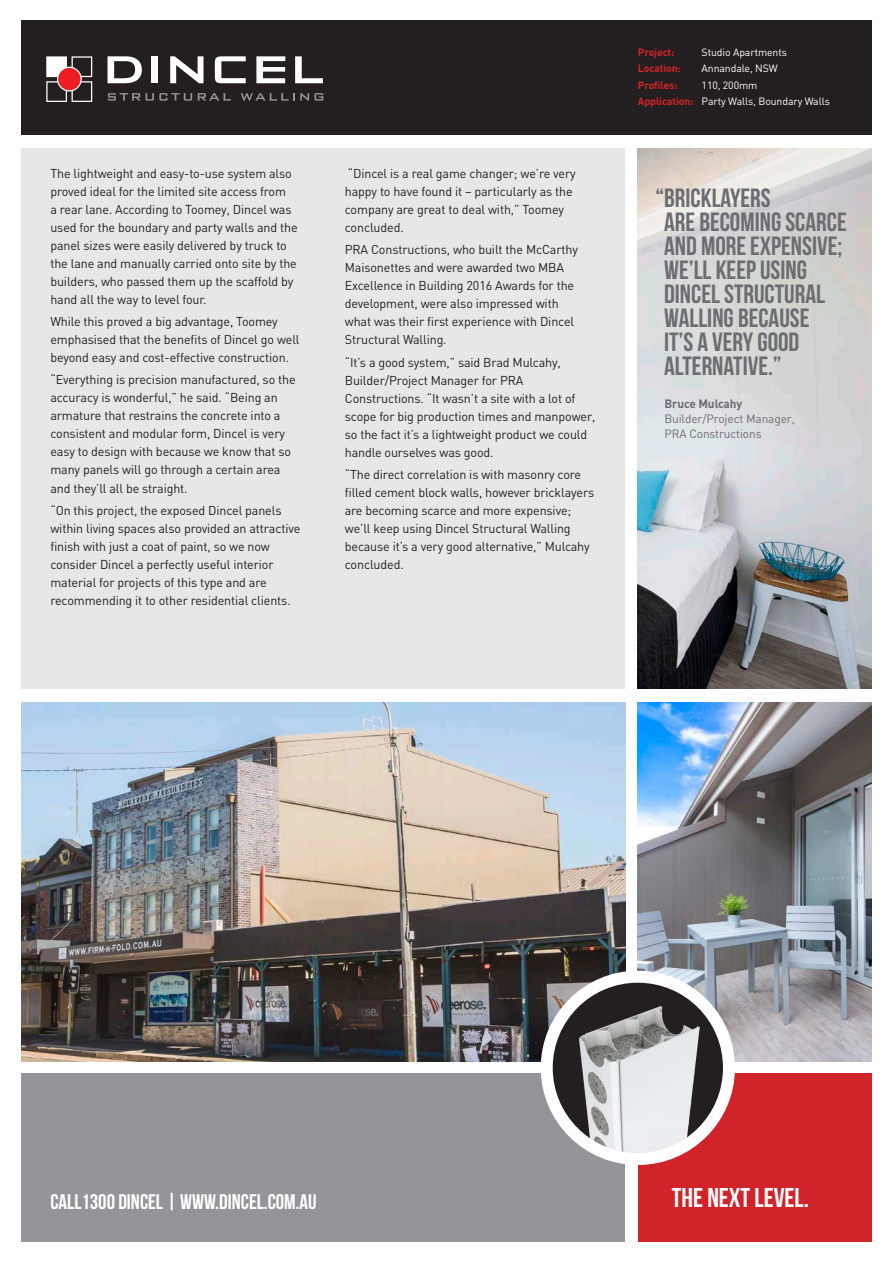
<style>
.page{position:relative;width:893px;height:1263px;background:#fff}
.page>*{position:absolute;margin:0;border:0;box-sizing:border-box;transform-origin:0 0}
.t1{font:27.15px "Bebas Neue";color:#fff}
.t2{font:26.4px/24px "Bebas Neue";color:#6c6d70}
.t3{font:21.15px "Bebas Neue";color:#fff}
.t4{font:12.75px/18px "DIN";letter-spacing:-.01em;color:#231f20}
.t5{font:12px/15px "DIN";letter-spacing:-.01em;color:#6c6d70}
.t6{font:700 12px "DIN";letter-spacing:-.01em;color:#6c6d70}
.t7{font:10.5px/16.5px "DIN";letter-spacing:-.01em;color:#fff}
.t8{font:700 10.5px "DIN";letter-spacing:-.01em;color:#d1232a}
.s1{font-weight:700;color:#d1232a}
</style>
<div class="page">
<div style="left:21px;top:20px;width:851px;height:115px;background:#231f20"></div>
<svg style="left:108px;top:56px;width:34px;height:27px"></svg>
<div style="left:152px;top:56px;width:6px;height:27px;background:#fff"></div>
<svg style="left:170px;top:56px;width:33px;height:27px"></svg>
<svg style="left:215px;top:56px;width:31px;height:27px"></svg>
<svg style="left:256px;top:56px;width:29px;height:27px"></svg>
<svg style="left:295px;top:56px;width:28px;height:27px"></svg>
<svg style="left:46px;top:56px;width:46px;height:46px"></svg>
<div style="left:58px;top:68px;width:23px;height:22px;background:#ee1d23;border-radius:50%"></div>
<svg style="left:108px;top:93px;width:84px;height:8px"></svg>
<svg style="left:198px;top:93px;width:33px;height:8px"></svg>
<svg style="left:241px;top:93px;width:82px;height:8px"></svg>
<img style="left:21px;top:702px;width:604px;height:359px">
<div style="left:638px;top:1073px;width:234px;height:169px;background:#d1232a"></div>
<div style="left:21px;top:1073px;width:604px;height:169px;background:#939598"></div>
<img style="left:638px;top:702px;width:234px;height:359px">
<div style="left:21px;top:148px;width:604px;height:541px;background:#e6e7e9"></div>
<img style="left:555px;top:990px;width:166px;height:169px">
<div style="left:541px;top:971px;width:194px;height:194px;border:12px solid #fff;border-radius:50%"></div>
<img style="left:638px;top:148px;width:234px;height:541px">
<p class="t4" style="left:50px;top:164px;width:249px">The lightweight and easy-to-use system also proved ideal for the limited site access from<br>a rear lane. According to Toomey, Dincel was used for the boundary and party walls and the panel sizes were easily delivered by truck to the lane and manually carried onto site by the builders, who passed them up the scaffold by hand all the way to level four.</p>
<p class="t4" style="left:50px;top:312px;width:251px">While this proved a big advantage, Toomey emphasised that the benefits of Dincel go well beyond easy and cost-effective construction.</p>
<p class="t4" style="left:50px;top:371px;width:247px">“Everything is precision manufactured, so the accuracy is wonderful,” he said. “Being an armature that restrains the concrete into a consistent and modular form, Dincel is very easy to design with because we know that so many panels will go through a certain area and they’ll all be straight.</p>
<p class="t4" style="left:50px;top:501px;width:252px">“On this project, the exposed Dincel panels within living spaces also provided an attractive finish with just a coat of paint, so we now consider Dincel a perfectly useful interior material for projects of this type and are recommending it to other residential clients.</p>
<p class="t4" style="left:345px;top:164px;width:232px">“Dincel is a real game changer; we’re very happy to have found it – particularly as the company are great to deal with,” Toomey concluded.</p>
<p class="t4" style="left:345px;top:240px;width:235px">PRA Constructions, who built the McCarthy Maisonettes and were awarded two MBA Excellence in Building 2016 Awards for the development, were also impressed with what was their first experience with Dincel Structural Walling.</p>
<p class="t4" style="left:345px;top:353px;width:252px">“It’s a good system,” said Brad Mulcahy, Builder/Project Manager for PRA Constructions. “It wasn’t a site with a lot of scope for big production times and manpower, so the fact it’s a lightweight product we could handle ourselves was good.</p>
<p class="t4" style="left:345px;top:465px;width:251px">“The direct correlation is with masonry core filled cement block walls, however bricklayers are becoming scarce and more expensive; we’ll keep using Dincel Structural Walling because it’s a very good alternative,” Mulcahy concluded.</p>
<p class="t8" style="left:638px;top:45px;width:38px">Project:</p>
<p class="t7" style="left:702px;top:43px;width:87px">Studio Apartments</p>
<p class="t8" style="left:638px;top:61px;width:45px">Location:</p>
<p class="t7" style="left:702px;top:60px;width:78px">Annandale, NSW</p>
<p class="t8" style="left:638px;top:78px;width:41px">Profiles:</p>
<p class="t7" style="left:638px;top:76px;width:194px;text-indent:64px">110, 200mm<br><span class="s1">Application:</span> Party Walls, Boundary Walls</p>
<p class="t2" style="left:664px;top:185px;width:184px;text-indent:-9px">“BRICKLAYERS<br>ARE BECOMING SCARCE<br>AND MORE EXPENSIVE;<br>WE’LL KEEP USING<br>DINCEL STRUCTURAL<br>WALLING BECAUSE<br>IT’S A VERY GOOD<br>ALTERNATIVE.”</p>
<p class="t6" style="left:664px;top:396px;width:79px">Bruce Mulcahy</p>
<p class="t5" style="left:664px;top:411px;width:132px">Builder/Project Manager,<br>PRA Constructions</p>
<p class="t3" style="left:50px;top:1190px;width:268px">CALL1300 DINCEL | WWW.DINCEL.COM.AU</p>
<p class="t1" style="left:672px;top:1182px;width:139px">THE NEXT LEVEL.</p>
</div>
